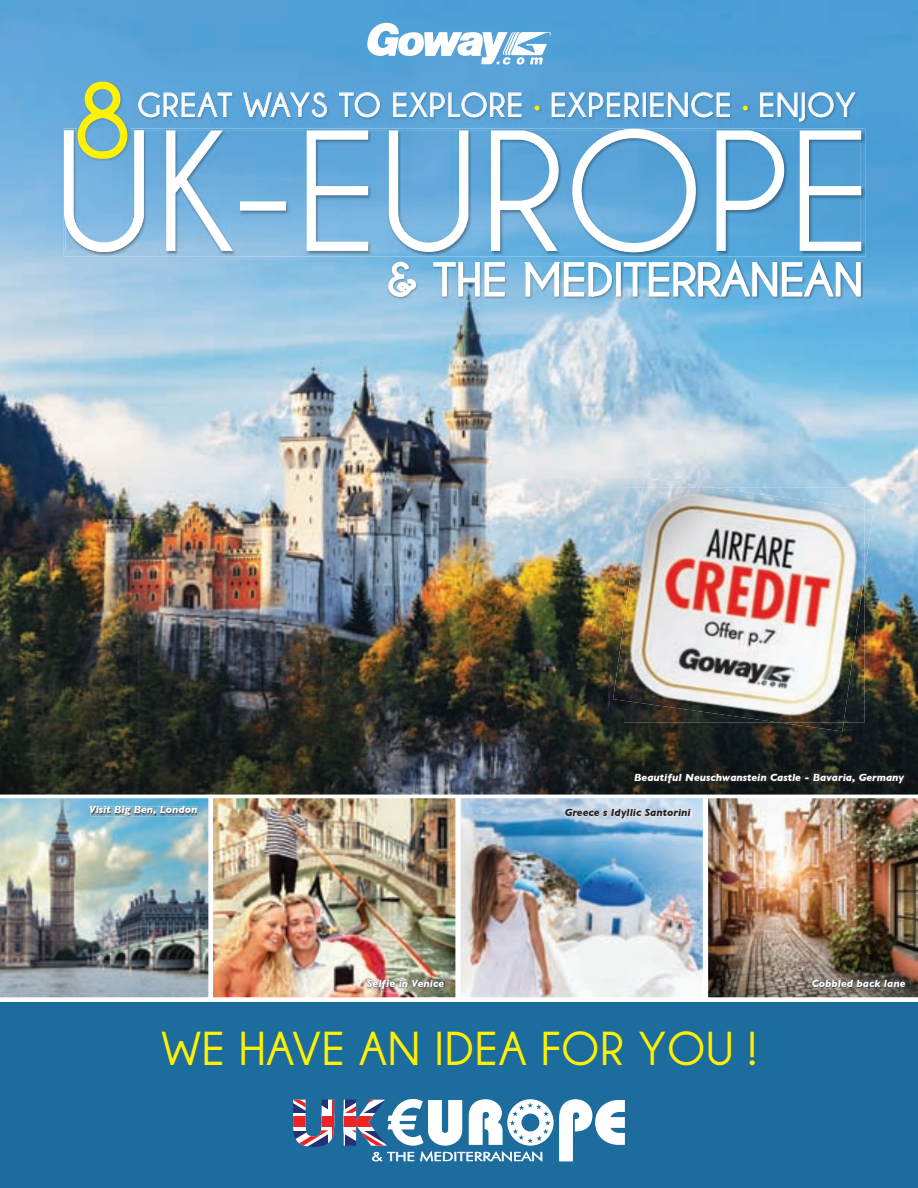
<style>
.page{position:relative;width:918px;height:1188px;background:#fff}
.page>*{position:absolute;margin:0;border:0;box-sizing:border-box;transform-origin:0 0}
.t1{font:150.9px "Caviar Dreams";letter-spacing:.02em;color:#fff}
.t2{font:700 108.3px "Champagne&Limousines";color:#fff101}
.t3{font:700 48px "Champagne&Limousines";letter-spacing:.03em;color:#fff101}
.t4{font:700 34.35px "Champagne&Limousines";letter-spacing:.04em;color:#fff}
.t5{font:300 12.3px "Futuri SW";color:#fff;scale:1.33 1}
.t6{font:italic 700 10.5px "Gill Sans";color:#fff}
.t7{font:italic 700 10.5px "Gill Sans";color:#231f20}
.s1{font-family:"Ubahn";font-weight:400;font-size:30.75px;color:#fff101}
</style>
<div class="page">
<div style="left:0;top:1002px;width:918px;height:186px;background:#1d6c9e"></div>
<img style="left:0;top:0;width:918px;height:795px">
<img style="left:0;top:798px;width:208px;height:199px">
<img style="left:213px;top:798px;width:242px;height:199px">
<img style="left:460px;top:798px;width:243px;height:199px">
<img style="left:708px;top:798px;width:210px;height:199px">
<img style="left:64px;top:128px;width:801px;height:128px">
<img style="left:144px;top:130px;width:656px;height:121px">
<svg style="left:64px;top:130px;width:80px;height:122px"></svg>
<svg style="left:166px;top:130px;width:67px;height:121px;background:#84b4d7"></svg>
<svg style="left:240px;top:201px;width:46px;height:10px"></svg>
<svg style="left:307px;top:130px;width:61px;height:121px;background:#82b3d6"></svg>
<svg style="left:389px;top:130px;width:79px;height:122px;background:#7ab1d8"></svg>
<svg style="left:491px;top:130px;width:68px;height:121px;background:#7eb0d4"></svg>
<svg style="left:572px;top:129px;width:124px;height:123px;background:#6caad5"></svg>
<svg style="left:717px;top:130px;width:67px;height:121px;background:#69a7d1"></svg>
<svg style="left:800px;top:130px;width:61px;height:121px;background:#6ca8d0"></svg>
<img style="left:388px;top:259px;width:475px;height:40px">
<svg style="left:388px;top:262px;width:28px;height:35px"></svg>
<svg style="left:433px;top:262px;width:72px;height:35px"></svg>
<svg style="left:524px;top:259px;width:337px;height:38px"></svg>
<img style="left:138px;top:92px;width:720px;height:32px">
<svg style="left:138px;top:92px;width:94px;height:25px;background:#75add6"></svg>
<svg style="left:243px;top:92px;width:84px;height:25px;background:#71abd5"></svg>
<svg style="left:339px;top:92px;width:41px;height:25px"></svg>
<svg style="left:393px;top:92px;width:129px;height:25px;background:#74add5"></svg>
<svg style="left:552px;top:92px;width:178px;height:25px;background:#71aad4"></svg>
<svg style="left:760px;top:92px;width:96px;height:30px;background:#65a6d3"></svg>
<img style="left:77px;top:81px;width:53px;height:49px">
<img style="left:77px;top:130px;width:53px;height:31px">
<svg style="left:366px;top:17px;width:185px;height:48px"></svg>
<img style="left:613px;top:478px;width:260px;height:253px">
<svg style="left:293px;top:1099px;width:332px;height:63px"></svg>
<img style="left:635px;top:774px;width:270px;height:9px">
<img style="left:90px;top:807px;width:107px;height:9px">
<img style="left:368px;top:980px;width:76px;height:9px">
<img style="left:813px;top:980px;width:93px;height:7px">
<img style="left:566px;top:809px;width:125px;height:9px">
<h2 class="t2" style="left:74px;top:60px;width:60px">8</h2>
<h3 class="t4" style="left:137px;top:86px;width:720px">GREAT WAYS TO EXPLORE <span class="s1">•</span> EXPERIENCE <span class="s1">•</span> ENJOY</h3>
<h1 class="t1" style="left:54px;top:102px;width:816px">UK-EUROPE</h1>
<p class="t6" style="left:89px;top:804px;width:110px">Visit Big Ben, London</p>
<p class="t6" style="left:634px;top:771px;width:271px">Beautiful Neuschwanstein Castle - Bavaria, Germany</p>
<p class="t7" style="left:565px;top:806px;width:128px">GreeceÕ s Idyllic Santorini</p>
<p class="t6" style="left:367px;top:977px;width:79px">Selfie in Venice</p>
<p class="t6" style="left:812px;top:977px;width:95px">Cobbled back lane</p>
<h3 class="t3" style="left:162px;top:1022px;width:596px">WE HAVE AN IDEA FOR YOU !</h3>
<p class="t5" style="left:372px;top:1149px;width:131px">&amp; THE MEDITERRANEAN</p>
</div>
